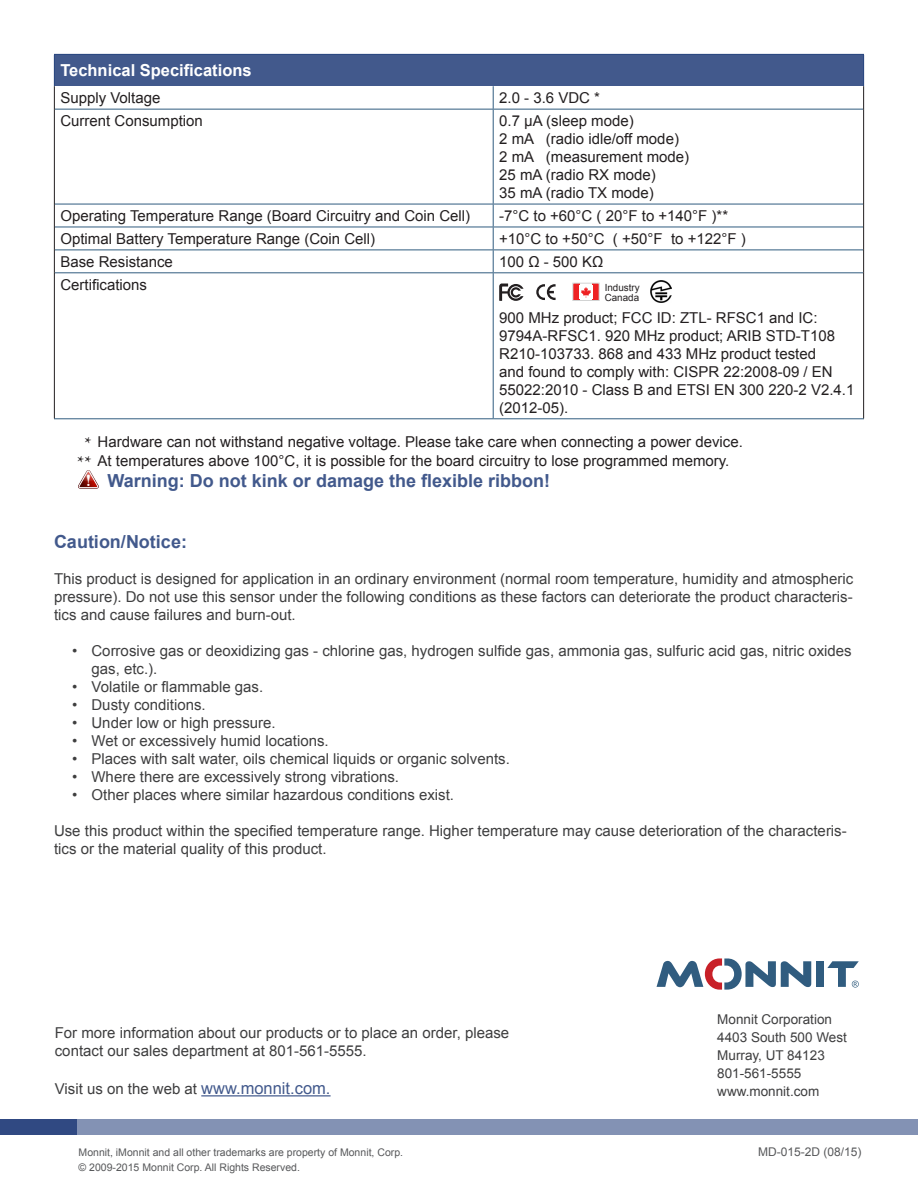
<style>
.page{position:relative;width:918px;height:1188px;background:#fff}
.page>*{position:absolute;margin:0;border:0;box-sizing:border-box;transform-origin:0 0}
.t1{font:700 18px "Arial";color:#42598c}
.t2{font:18px "Minion Pro";color:#231f20}
.t3{font:700 16.5px "Arial";color:#fff}
.t4{font:15px/18px "Arial";color:#3e3e3f}
.t5{font:15px/18px "Arial";color:#231f20}
.t6{font:13.5px "Arial";color:#3e3e3f}
.t7{font:12px "Arial";color:#57585a}
.t8{font:10.5px "Arial";color:#57585a}
.t9{font:9.9px/9.9px "Arial";color:#231f20}
.s1{font-size:16.5px;color:#42598c}
</style>
<div class="page">
<div style="left:0;top:1119px;width:918px;height:15px;background:#8392b4"></div>
<div style="left:0;top:1119px;width:77px;height:15px;background:#304982"></div>
<hr style="left:201px;top:1095px;width:130px;height:1px;background:#42598c">
<div style="left:54px;top:54px;width:810px;height:32px;background:#42598c"></div>
<hr style="left:54px;top:55px;width:1px;height:31px;background:#2a4780">
<hr style="left:54px;top:54px;width:439px;height:1px;background:#2a4780">
<hr style="left:493px;top:54px;width:371px;height:1px;background:#2a4780">
<hr style="left:863px;top:55px;width:1px;height:31px;background:#2a4780">
<svg style="left:493px;top:86px;width:1px;height:23px"></svg>
<hr style="left:55px;top:109px;width:438px;height:1px;background:#305c7f">
<hr style="left:493px;top:109px;width:370px;height:1px;background:#305c7f">
<hr style="left:493px;top:110px;width:1px;height:94px;background:#305c7f">
<hr style="left:55px;top:204px;width:438px;height:1px;background:#305c7f">
<hr style="left:493px;top:204px;width:370px;height:1px;background:#305c7f">
<hr style="left:55px;top:227px;width:438px;height:1px;background:#305c7f">
<hr style="left:493px;top:227px;width:370px;height:1px;background:#305c7f">
<hr style="left:55px;top:250px;width:438px;height:1px;background:#305c7f">
<hr style="left:493px;top:250px;width:370px;height:1px;background:#305c7f">
<svg style="left:493px;top:204px;width:1px;height:68px"></svg>
<hr style="left:55px;top:272px;width:438px;height:1px;background:#305c7f">
<hr style="left:54px;top:418px;width:439px;height:1px;background:#305c7f">
<hr style="left:493px;top:272px;width:370px;height:1px;background:#305c7f">
<hr style="left:493px;top:273px;width:1px;height:145px;background:#305c7f">
<hr style="left:493px;top:418px;width:371px;height:1px;background:#305c7f">
<svg style="left:54px;top:86px;width:1px;height:23px"></svg>
<svg style="left:863px;top:86px;width:1px;height:23px"></svg>
<hr style="left:54px;top:109px;width:1px;height:95px;background:#231f20">
<hr style="left:863px;top:109px;width:1px;height:95px;background:#231f20">
<svg style="left:54px;top:204px;width:1px;height:69px"></svg>
<svg style="left:863px;top:204px;width:1px;height:69px"></svg>
<hr style="left:54px;top:273px;width:1px;height:145px;background:#231f20">
<hr style="left:863px;top:273px;width:1px;height:145px;background:#231f20">
<svg style="left:499px;top:284px;width:25px;height:17px"></svg>
<svg style="left:536px;top:284px;width:20px;height:16px"></svg>
<div style="left:593px;top:283px;width:6px;height:17px;background:#ee2123"></div>
<div style="left:573px;top:283px;width:6px;height:17px;background:#ee2123"></div>
<svg style="left:581px;top:287px;width:10px;height:11px"></svg>
<div style="left:573px;top:283px;width:26px;height:18px;border:1px solid #d2d3d3"></div>
<img style="left:650px;top:281px;width:22px;height:21px">
<div style="left:816px;top:961px;width:8px;height:26px;background:#305c7f"></div>
<svg style="left:657px;top:958px;width:154px;height:32px"></svg>
<svg style="left:827px;top:961px;width:32px;height:27px"></svg>
<svg style="left:78px;top:470px;width:21px;height:19px"></svg>
<p class="t3" style="left:60px;top:60px;width:193px">Technical Specifications</p>
<p class="t5" style="left:60px;top:89px;width:102px">Supply Voltage</p>
<p class="t5" style="left:499px;top:89px;width:102px">2.0 - 3.6 VDC *</p>
<p class="t5" style="left:60px;top:112px;width:144px">Current Consumption</p>
<p class="t5" style="left:499px;top:112px;width:136px">0.7 µA (sleep mode)</p>
<p class="t5" style="left:499px;top:130px;width:181px">2 mA (radio idle/off mode)</p>
<p class="t5" style="left:499px;top:148px;width:192px">2 mA (measurement mode)</p>
<p class="t5" style="left:499px;top:166px;width:158px">25 mA (radio RX mode)</p>
<p class="t5" style="left:499px;top:184px;width:156px">35 mA (radio TX mode)</p>
<p class="t5" style="left:60px;top:207px;width:411px">Operating Temperature Range (Board Circuitry and Coin Cell)</p>
<p class="t5" style="left:499px;top:207px;width:231px">-7°C to +60°C ( 20°F to +140°F )**</p>
<p class="t5" style="left:60px;top:230px;width:316px">Optimal Battery Temperature Range (Coin Cell)</p>
<p class="t5" style="left:499px;top:230px;width:248px">+10°C to +50°C ( +50°F to +122°F )</p>
<p class="t5" style="left:60px;top:253px;width:114px">Base Resistance</p>
<p class="t5" style="left:499px;top:253px;width:106px">100 Ω - 500 KΩ</p>
<p class="t5" style="left:60px;top:276px;width:88px">Certifications</p>
<p class="t9" style="left:605px;top:282px;width:37px">Industry<br>Canada</p>
<p class="t5" style="left:499px;top:309px;width:357px">900 MHz product; FCC ID: ZTL- RFSC1 and IC:<br>9794A-RFSC1. 920 MHz product; ARIB STD-T108<br>R210-103733. 868 and 433 MHz product tested<br>and found to comply with: CISPR 22:2008-09 / EN 55022:2010 - Class B and ETSI EN 300 220-2 V2.4.1 (2012-05).</p>
<p class="t2" style="left:84px;top:431px;width:9px">*</p>
<p class="t5" style="left:98px;top:432px;width:647px">Hardware can not withstand negative voltage. Please take care when connecting a power device.</p>
<p class="t2" style="left:77px;top:450px;width:16px">**</p>
<p class="t5" style="left:98px;top:451px;width:633px">At temperatures above 100°C, it is possible for the board circuitry to lose programmed memory.</p>
<p class="t1" style="left:108px;top:469px;width:444px">Warning: Do not kink or damage the flexible ribbon!</p>
<p class="t1" style="left:54px;top:530px;width:135px">Caution/Notice:</p>
<p class="t4" style="left:54px;top:570px;width:801px;text-align:justify">This product is designed for application in an ordinary environment (normal room temperature, humidity and atmospheric pressure). Do not use this sensor under the following conditions as these factors can deteriorate the product characteris&shy;tics and cause failures and burn-out.</p>
<p class="t4" style="left:92px;top:642px;width:762px;text-indent:-20px">• Corrosive gas or deoxidizing gas - chlorine gas, hydrogen sulfide gas, ammonia gas, sulfuric acid gas, nitric oxides gas, etc.).</p>
<p class="t4" style="left:72px;top:678px;width:193px">• Volatile or flammable gas.</p>
<p class="t4" style="left:72px;top:696px;width:135px">• Dusty conditions.</p>
<p class="t4" style="left:72px;top:714px;width:205px">• Under low or high pressure.</p>
<p class="t4" style="left:72px;top:732px;width:258px">• Wet or excessively humid locations.</p>
<p class="t4" style="left:72px;top:750px;width:439px">• Places with salt water, oils chemical liquids or organic solvents.</p>
<p class="t4" style="left:72px;top:768px;width:329px">• Where there are excessively strong vibrations.</p>
<p class="t4" style="left:72px;top:786px;width:384px">• Other places where similar hazardous conditions exist.</p>
<p class="t4" style="left:54px;top:822px;width:794px">Use this product within the specified temperature range. Higher temperature may cause deterioration of the characteris&shy;tics or the material quality of this product.</p>
<p class="t4" style="left:55px;top:1024px;width:456px">For more information about our products or to place an order, please contact our sales department at 801-561-5555.</p>
<p class="t4" style="left:55px;top:1080px;width:277px">Visit us on the web at <span class="s1">www.monnit.com.</span></p>
<p class="t8" style="left:79px;top:1145px;width:326px">Monnit, iMonnit and all other trademarks are property of Monnit, Corp.</p>
<p class="t8" style="left:79px;top:1160px;width:223px">© 2009-2015 Monnit Corp. All Rights Reserved.</p>
<p class="t6" style="left:717px;top:1010px;width:116px">Monnit Corporation</p>
<p class="t6" style="left:717px;top:1028px;width:131px">4403 South 500 West</p>
<p class="t6" style="left:717px;top:1046px;width:109px">Murray, UT 84123</p>
<p class="t6" style="left:717px;top:1064px;width:86px">801-561-5555</p>
<p class="t6" style="left:717px;top:1082px;width:104px">www.monnit.com</p>
<p class="t7" style="left:758px;top:1144px;width:105px">MD-015-2D (08/15)</p>
</div>
